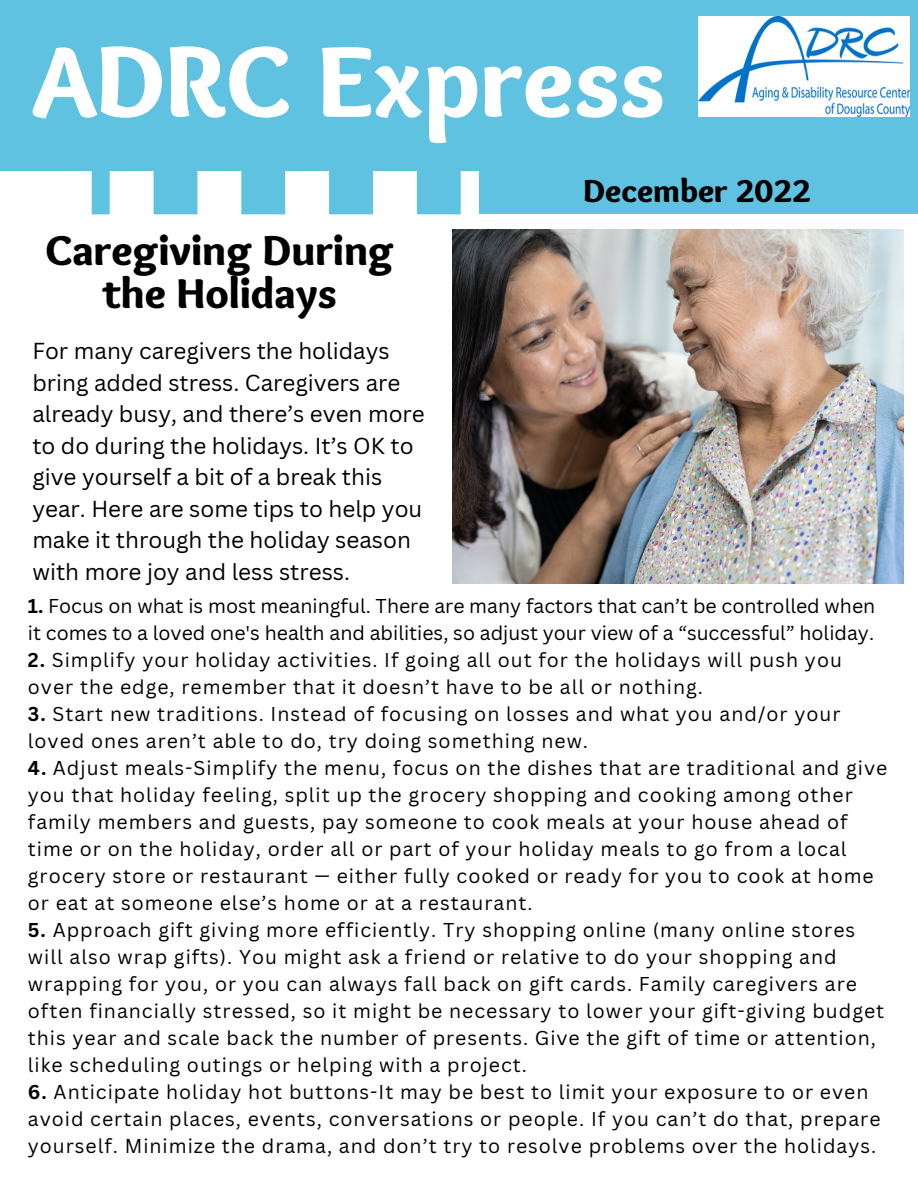
<style>
.page{position:relative;width:918px;height:1188px;background:#fff}
.page>*{position:absolute;margin:0;border:0;box-sizing:border-box;transform-origin:0 0}
.t1{font:900 104.55px "Sukar";color:#fff}
.t2{font:900 43.35px/42.8px "Sukar";color:#000;text-align:center}
.t3{font:900 32.85px "Sukar";color:#000}
.t4{font:22.5px/31.5px "Canva Sans";color:#000}
.t5{font:19.5px/27px "Canva Sans";letter-spacing:.05em;color:#000}
.t6{font:19.5px/27px "Canva Sans";color:#000}
.s1{font-weight:700}
</style>
<div class="page">
<div style="left:0;top:0;width:918px;height:171px;background:#5fc2e1"></div>
<img style="left:453px;top:229px;width:451px;height:355px">
<div style="left:479px;top:170px;width:439px;height:44px;background:#5fc2e1"></div>
<svg style="left:92px;top:171px;width:369px;height:43px"></svg>
<img style="left:699px;top:17px;width:210px;height:100px">
<h1 class="t1" style="left:32px;top:21px;width:634px">ADRC Express</h1>
<h3 class="t3" style="left:584px;top:172px;width:229px">December 2022</h3>
<h2 class="t2" style="left:45px;top:233px;width:350px">Caregiving During the Holidays</h2>
<p class="t4" style="left:32px;top:335px;width:394px">For many caregivers the holidays bring added stress. Caregivers are already busy, and there’s even more to do during the holidays. It’s OK to give yourself a bit of a break this year. Here are some tips to help you make it through the holiday season with more joy and less stress.</p>
<p class="t6" style="left:28px;top:592px;width:849px"><span class="s1">1.</span> Focus on what is most meaningful. There are many factors that can’t be controlled when it comes to a loved one's health and abilities, so adjust your view of a “successful” holiday.</p>
<p class="t5" style="left:28px;top:646px;width:816px"><span class="s1">2.</span> Simplify your holiday activities. If going all out for the holidays will push you over the edge, remember that it doesn’t have to be all or nothing.</p>
<p class="t5" style="left:28px;top:700px;width:814px"><span class="s1">3.</span> Start new traditions. Instead of focusing on losses and what you and/or your loved ones aren’t able to do, try doing something new.</p>
<p class="t5" style="left:28px;top:754px;width:861px"><span class="s1">4.</span> Adjust meals-Simplify the menu, focus on the dishes that are traditional and give you that holiday feeling, split up the grocery shopping and cooking among other family members and guests, pay someone to cook meals at your house ahead of time or on the holiday, order all or part of your holiday meals to go from a local grocery store or restaurant — either fully cooked or ready for you to cook at home or eat at someone else’s home or at a restaurant.</p>
<p class="t5" style="left:28px;top:916px;width:858px"><span class="s1">5.</span> Approach gift giving more efficiently. Try shopping online (many online stores will also wrap gifts). You might ask a friend or relative to do your shopping and wrapping for you, or you can always fall back on gift cards. Family caregivers are often financially stressed, so it might be necessary to lower your gift-giving budget this year and scale back the number of presents. Give the gift of time or attention, like scheduling outings or helping with a project.</p>
<p class="t5" style="left:28px;top:1078px;width:854px"><span class="s1">6.</span> Anticipate holiday hot buttons-It may be best to limit your exposure to or even avoid certain places, events, conversations or people. If you can’t do that, prepare yourself. Minimize the drama, and don’t try to resolve problems over the holidays.</p>
</div>
